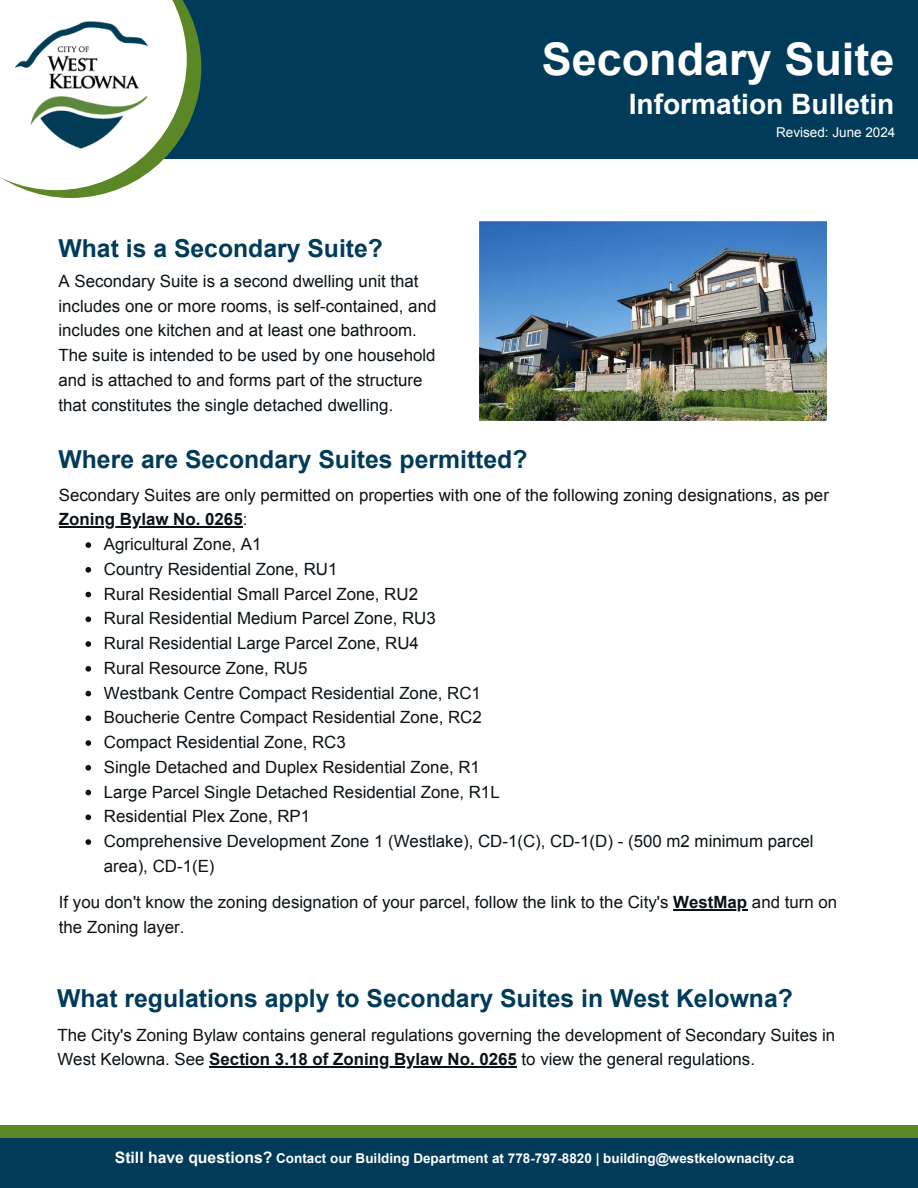
<style>
.page{position:relative;width:918px;height:1188px;background:#fff}
.page>*{position:absolute;margin:0;border:0;box-sizing:border-box;transform-origin:0 0}
.t1{font:700 45px "Arial";color:#fff}
.t2{font:700 28.2px "Arial";color:#fff}
.t3{font:700 24.75px "Arial";color:#003b5a}
.t4{font:16.8px/24.8px "Arial";color:#0b1216}
.t5{font:700 16.8px "Arial";color:#0b1216}
.t6{font:700 13.5px "Arial";color:#fff}
.t7{font:13.5px "Arial";color:#fff}
.s1{font-weight:400}
.s2{font-weight:700}
.s3{font-size:15.75px}
</style>
<div class="page">
<div style="left:0;top:0;width:918px;height:159px;background:#003b5a"></div>
<svg style="left:0;top:0;width:201px;height:198px"></svg>
<img style="left:16px;top:21px;width:131px;height:127px">
<img style="left:479px;top:222px;width:348px;height:199px">
<hr style="left:59px;top:526px;width:184px;height:2px;background:#0b1216">
<svg style="left:86px;top:542px;width:5px;height:6px"></svg>
<svg style="left:86px;top:567px;width:5px;height:6px"></svg>
<svg style="left:86px;top:592px;width:5px;height:5px"></svg>
<svg style="left:86px;top:616px;width:5px;height:6px"></svg>
<svg style="left:86px;top:641px;width:5px;height:6px"></svg>
<svg style="left:86px;top:666px;width:5px;height:6px"></svg>
<svg style="left:86px;top:691px;width:5px;height:5px"></svg>
<svg style="left:86px;top:716px;width:5px;height:5px"></svg>
<svg style="left:86px;top:740px;width:5px;height:6px"></svg>
<svg style="left:86px;top:765px;width:5px;height:6px"></svg>
<svg style="left:86px;top:790px;width:5px;height:5px"></svg>
<svg style="left:86px;top:814px;width:5px;height:6px"></svg>
<svg style="left:86px;top:839px;width:5px;height:6px"></svg>
<hr style="left:673px;top:909px;width:74px;height:1px;background:#0b1216">
<hr style="left:209px;top:1066px;width:308px;height:2px;background:#0b1216">
<div style="left:0;top:1125px;width:918px;height:13px;background:#5c8727"></div>
<div style="left:0;top:1138px;width:918px;height:50px;background:#003b5a"></div>
<h1 class="t1" style="left:542px;top:30px;width:354px">Secondary Suite</h1>
<h2 class="t2" style="left:629px;top:85px;width:267px">Information Bulletin</h2>
<p class="t7" style="left:776px;top:124px;width:121px">Revised: June 2024</p>
<h3 class="t3" style="left:58px;top:231px;width:326px">What is a Secondary Suite?</h3>
<p class="t4" style="left:58px;top:269px;width:379px">A Secondary Suite is a second dwelling unit that includes one or more rooms, is self-contained, and includes one kitchen and at least one bathroom.<br>The suite is intended to be used by one household and is attached to and forms part of the structure that constitutes the single detached dwelling.</p>
<h3 class="t3" style="left:58px;top:443px;width:471px">Where are Secondary Suites permitted?</h3>
<p class="t4" style="left:59px;top:483px;width:772px">Secondary Suites are only permitted on properties with one of the following zoning designations, as per</p>
<p class="t5" style="left:59px;top:508px;width:190px">Zoning Bylaw No. 0265<span class="s1">:</span></p>
<p class="t4" style="left:104px;top:532px;width:159px">Agricultural Zone, A1</p>
<p class="t4" style="left:104px;top:557px;width:235px">Country Residential Zone, RU1</p>
<p class="t4" style="left:104px;top:582px;width:316px">Rural Residential Small Parcel Zone, RU2</p>
<p class="t4" style="left:104px;top:606px;width:333px">Rural Residential Medium Parcel Zone, RU3</p>
<p class="t4" style="left:104px;top:631px;width:317px">Rural Residential Large Parcel Zone, RU4</p>
<p class="t4" style="left:104px;top:656px;width:205px">Rural Resource Zone, RU5</p>
<p class="t4" style="left:104px;top:681px;width:379px">Westbank Centre Compact Residential Zone, RC1</p>
<p class="t4" style="left:104px;top:705px;width:379px">Boucherie Centre Compact Residential Zone, RC2</p>
<p class="t4" style="left:104px;top:730px;width:243px">Compact Residential Zone, RC3</p>
<p class="t4" style="left:104px;top:755px;width:378px">Single Detached and Duplex Residential Zone, R1</p>
<p class="t4" style="left:104px;top:780px;width:397px">Large Parcel Single Detached Residential Zone, R1L</p>
<p class="t4" style="left:104px;top:804px;width:208px">Residential Plex Zone, RP1</p>
<p class="t4" style="left:104px;top:829px;width:711px">Comprehensive Development Zone 1 (Westlake), CD-1(C), CD-1(D) - (500 m2 minimum parcel</p>
<p class="t4" style="left:104px;top:854px;width:112px">area), CD-1(E)</p>
<p class="t4" style="left:59px;top:890px;width:780px">If you don't know the zoning designation of your parcel, follow the link to the City's <span class="s2">WestMap</span> and turn on the Zoning layer.</p>
<h3 class="t3" style="left:57px;top:982px;width:737px">What regulations apply to Secondary Suites in West Kelowna?</h3>
<p class="t4" style="left:57px;top:1023px;width:779px">The City's Zoning Bylaw contains general regulations governing the development of Secondary Suites in<br>West Kelowna. See <span class="s2">Section 3.18 of Zoning Bylaw No. 0265</span> to view the general regulations.</p>
<p class="t6" style="left:115px;top:1150px;width:681px"><span class="s3">Still have questions?</span> Contact our Building Department at 778-797-8820 | building@westkelownacity.ca</p>
</div>
